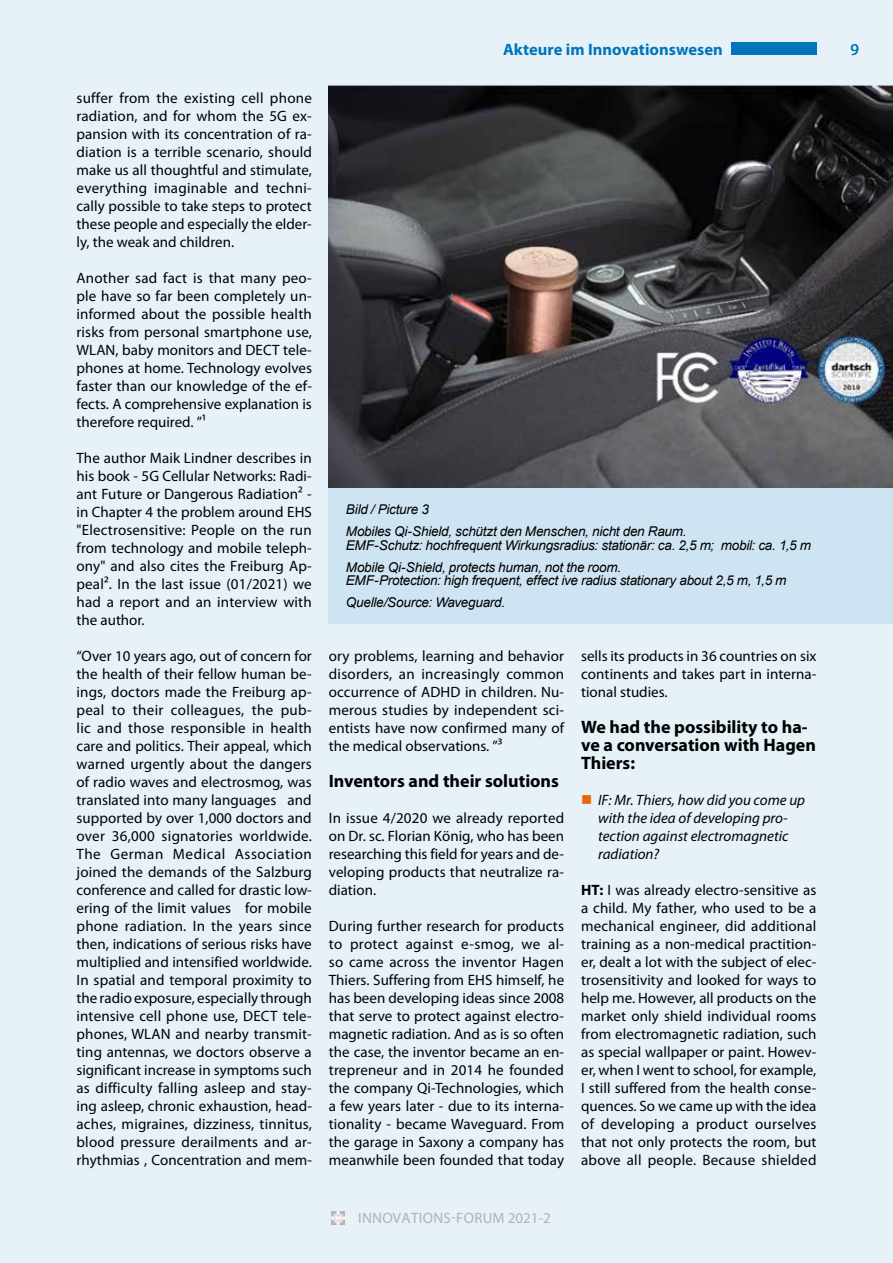
<style>
.page{position:relative;width:893px;height:1263px;background:#e6f1f8}
.page>*{position:absolute;margin:0;border:0;box-sizing:border-box;transform-origin:0 0}
.t1{font:700 18px/18px "Myriad Pro";color:#000}
.t2{font:700 16.5px "Myriad Pro";color:#0075bc}
.t3{font:16.5px "Myriad Pro";color:#0075bc}
.t4{font:15px/18px "Myriad Pro";letter-spacing:.005em;color:#000;text-align:justify}
.t5{font:italic 15px/18px "Myriad Pro";color:#000}
.t6{font:15px "Myriad Pro";letter-spacing:.02em;color:#b1b2b3}
.t7{font:italic 13.5px/22px "Arial";letter-spacing:-.02em;color:#000}
.s1{font-weight:700}
</style>
<div class="page">
<div style="left:329px;top:487px;width:564px;height:137px;background:#cfe4f2"></div>
<svg style="left:332px;top:1212px;width:12px;height:13px"></svg>
<div style="left:731px;top:43px;width:85px;height:12px;background:#0075bc"></div>
<img style="left:329px;top:85px;width:564px;height:402px">
<p class="t2" style="left:503px;top:40px;width:221px">Akteure im Innovationswesen</p>
<p class="t4" style="left:77px;top:89px;width:237px">suffer from the existing cell phone radiation, and for whom the 5G ex&shy;pansion with its concentration of ra&shy;diation is a terrible scenario, should make us all thoughtful and stimulate, everything imaginable and techni&shy;cally possible to take steps to protect these people and especially the elder&shy;ly, the weak and children.</p>
<p class="t4" style="left:77px;top:269px;width:237px">Another sad fact is that many peo&shy;ple have so far been completely un&shy;informed about the possible health risks from personal smartphone use, WLAN, baby monitors and DECT tele&shy;phones at home. Technology evolves faster than our knowledge of the ef&shy;fects. A comprehensive explanation is therefore required. ”¹</p>
<p class="t4" style="left:77px;top:449px;width:237px">The author Maik Lindner describes in his book - 5G Cellular Networks: Radi&shy;ant Future or Dangerous Radiation² - in Chapter 4 the problem around EHS "Electrosensitive: People on the run from technology and mobile teleph&shy;ony" and also cites the Freiburg Ap&shy;peal². In the last issue (01/2021) we had a report and an interview with the author.</p>
<p class="t4" style="left:77px;top:647px;width:237px">“Over 10 years ago, out of concern for the health of their fellow human be&shy;ings, doctors made the Freiburg ap&shy;peal to their colleagues, the pub&shy;lic and those responsible in health care and politics. Their appeal, which warned urgently about the dangers of radio waves and electrosmog, was translated into many languages and supported by over 1,000 doctors and over 36,000 signatories worldwide.<br>The German Medical Association joined the demands of the Salzburg conference and called for drastic low&shy;ering of the limit values for mobile phone radiation. In the years since then, indications of serious risks have multiplied and intensified worldwide.<br>In spatial and temporal proximity to the radio exposure, especially through intensive cell phone use, DECT tele&shy;phones, WLAN and nearby transmit&shy;ting antennas, we doctors observe a significant increase in symptoms such as difficulty falling asleep and stay&shy;ing asleep, chronic exhaustion, head&shy;aches, migraines, dizziness, tinnitus, blood pressure derailments and ar&shy;rhythmias , Concentration and mem-</p>
<p class="t4" style="left:329px;top:647px;width:237px">ory problems, learning and behavior disorders, an increasingly common occurrence of ADHD in children. Nu&shy;merous studies by independent sci&shy;entists have now confirmed many of the medical observations. ”³</p>
<p class="t7" style="left:346px;top:498px;width:342px">Bild / Picture 3<br>Mobiles Qi-Shield, schützt den Menschen, nicht den Raum.</p>
<p class="t7" style="left:346px;top:534px;width:467px">EMF-Schutz: hochfrequent Wirkungsradius: stationär: ca. 2,5 m; mobil: ca. 1,5 m<br>Mobile Qi-Shield, protects human, not the room.</p>
<p class="t7" style="left:346px;top:569px;width:442px">EMF-Protection: high frequent, effect ive radius stationary about 2,5 m, 1,5 m<br>Quelle/Source: Waveguard.</p>
<p class="t4" style="left:581px;top:647px;width:237px">sells its products in 36 countries on six continents and takes part in interna&shy;tional studies.</p>
<p class="t1" style="left:581px;top:718px;width:236px">We had the possibility to ha&shy;ve a conversation with Hagen<br>Thiers:</p>
<p class="t5" style="left:598px;top:791px;width:208px">IF: Mr. Thiers, how did you come up with the idea of developing pro&shy;tection against electromagnetic radiation?</p>
<p class="t4" style="left:581px;top:881px;width:237px"><span class="s1">HT:</span> I was already electro-sensitive as a child. My father, who used to be a mechanical engineer, did additional training as a non-medical practition&shy;er, dealt a lot with the subject of elec&shy;trosensitivity and looked for ways to help me. However, all products on the market only shield individual rooms from electromagnetic radiation, such as special wallpaper or paint. Howev&shy;er, when I went to school, for example, I still suffered from the health conse&shy;quences. So we came up with the idea of developing a product ourselves that not only protects the room, but above all people. Because shielded</p>
<p class="t1" style="left:329px;top:772px;width:232px">Inventors and their solutions</p>
<p class="t4" style="left:329px;top:809px;width:237px">In issue 4/2020 we already reported on Dr. sc. Florian König, who has been researching this field for years and de&shy;veloping products that neutralize ra&shy;diation.</p>
<p class="t4" style="left:329px;top:917px;width:237px">During further research for products to protect against e-smog, we al&shy;so came across the inventor Hagen Thiers. Suffering from EHS himself, he has been developing ideas since 2008 that serve to protect against electro&shy;magnetic radiation. And as is so often the case, the inventor became an en&shy;trepreneur and in 2014 he founded the company Qi-Technologies, which a few years later - due to its interna&shy;tionality - became Waveguard. From the garage in Saxony a company has meanwhile been founded that today</p>
<p class="t6" style="left:358px;top:1210px;width:194px">INNOVATIONS-FORUM 2021-2</p>
<p class="t3" style="left:850px;top:40px;width:10px">9</p>
</div>
